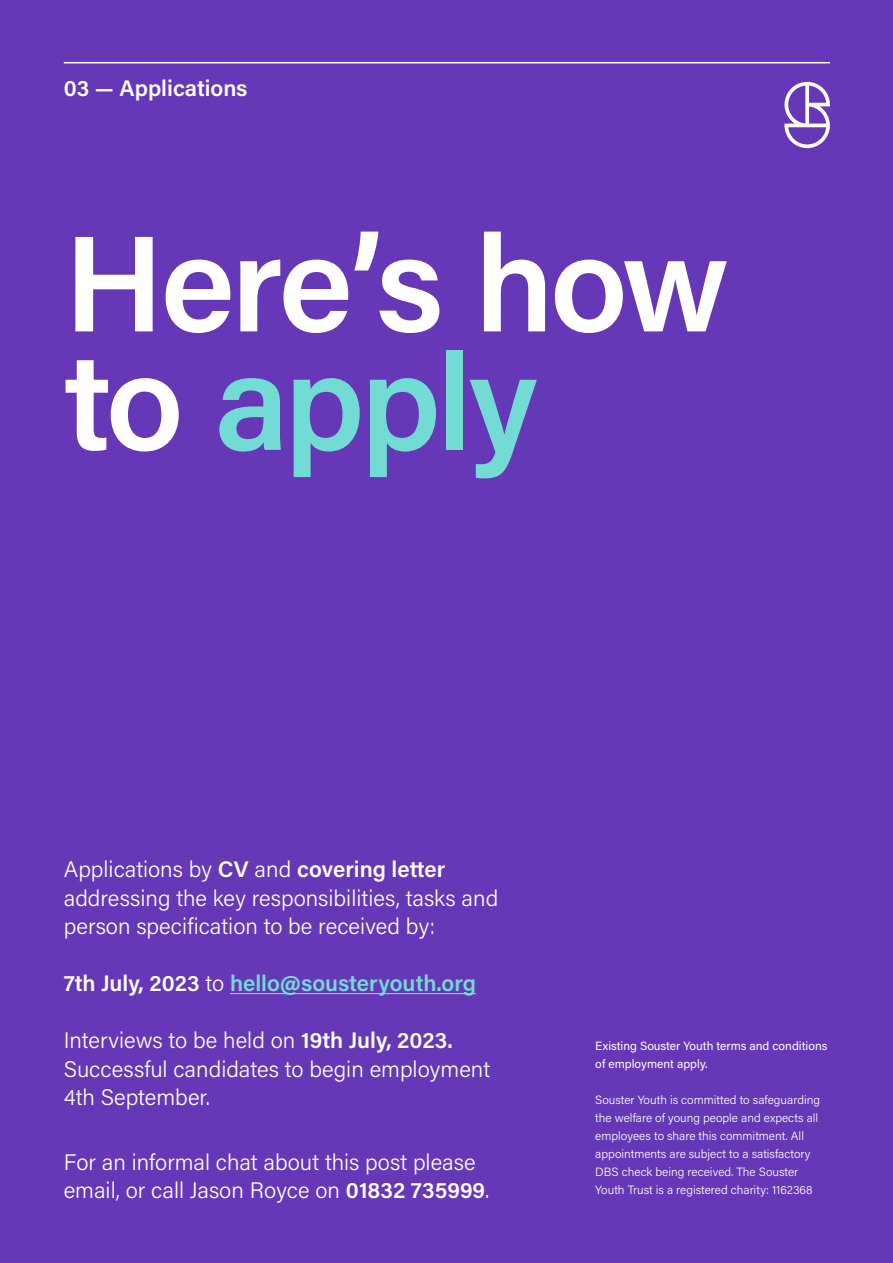
<style>
.page{position:relative;width:893px;height:1263px;background:#6638b8}
.page>*{position:absolute;margin:0;border:0;box-sizing:border-box;transform-origin:0 0}
.t1{font:600 136.5px/118.5px "Acumin Pro";letter-spacing:-.03em;color:#fff}
.t2{font:300 22.5px/28.5px "Acumin Pro";color:#fff}
.t3{font:600 22.5px "Acumin Pro";color:#72dcd4}
.t4{font:600 22.5px "Acumin Pro";color:#fff}
.t5{font:300 12px/18px "Acumin Pro";color:#fff}
.t6{font:12px/18px "Acumin Pro";color:#fff}
.s1{color:#72dcd4}
.s2{font-weight:600}
.s3{color:#fff}
.s4{font-weight:300;color:#fff}
</style>
<div class="page">
<hr style="left:230px;top:993px;width:246px;height:1px;background:#72dcd4">
<svg style="left:784px;top:82px;width:46px;height:66px"></svg>
<hr style="left:64px;top:62px;width:766px;height:1px;background:#fff">
<p class="t4" style="left:64px;top:73px;width:185px">03 — Applications</p>
<p class="t1" style="left:64px;top:218px;width:667px">Here’s how to <span class="s1">apply</span></p>
<p class="t2" style="left:64px;top:854px;width:436px">Applications by <span class="s2">CV</span> and <span class="s2">covering letter </span>addressing the key responsibilities, tasks and person specification to be received by:</p>
<p class="t3" style="left:64px;top:968px;width:414px"><span class="s3">7th July, 2023</span> <span class="s4">to</span> hello@sousteryouth.org</p>
<p class="t2" style="left:64px;top:1025px;width:428px">Interviews to be held on <span class="s2">19th July, 2023.<br></span>Successful candidates to begin employment<br>4th September.</p>
<p class="t2" style="left:64px;top:1147px;width:427px">For an informal chat about this post please email, or call Jason Royce on <span class="s2">01832 735999</span>.</p>
<p class="t6" style="left:595px;top:1036px;width:234px">Existing Souster Youth terms and conditions of employment apply.</p>
<p class="t5" style="left:595px;top:1090px;width:226px">Souster Youth is committed to safeguarding the welfare of young people and expects all employees to share this commitment. All appointments are subject to a satisfactory DBS check being received. The Souster Youth Trust is a registered charity: 1162368</p>
</div>
